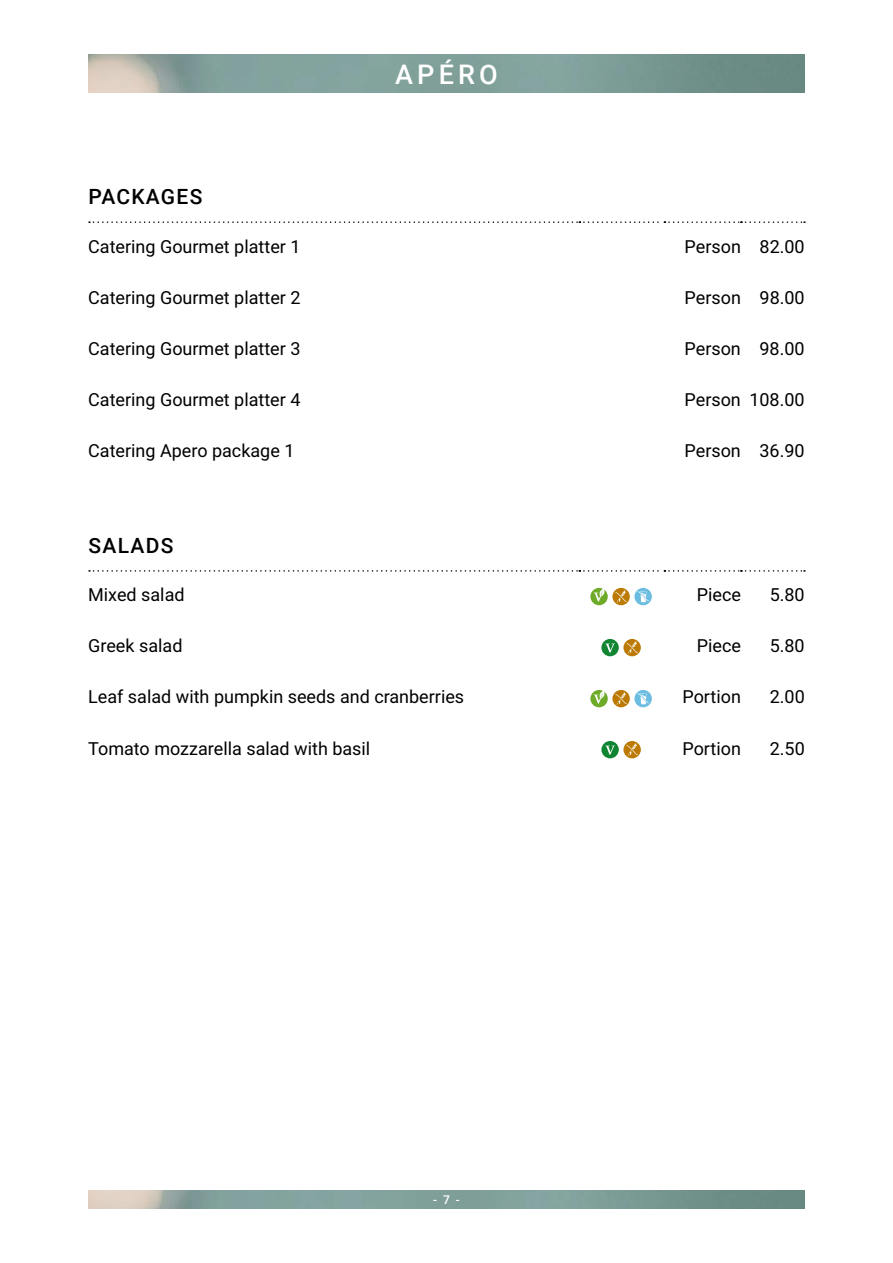
<style>
.page{position:relative;width:893px;height:1263px;background:#fff}
.page>*{position:absolute;margin:0;border:0;box-sizing:border-box;transform-origin:0 0}
.t1{font:500 27px "Roboto";letter-spacing:.155em;color:#fff}
.t2{font:500 21px "Roboto";letter-spacing:.06em;color:#000}
.t3{font:18px "Roboto";color:#000}
.t4{font:500 12px "Roboto";color:#fff}
</style>
<div class="page">
<img style="left:88px;top:1190px;width:717px;height:18px">
<img style="left:88px;top:55px;width:717px;height:38px">
<svg style="left:89px;top:221px;width:716px;height:2px"></svg>
<svg style="left:89px;top:570px;width:716px;height:2px"></svg>
<svg style="left:590px;top:588px;width:18px;height:17px"></svg>
<svg style="left:594px;top:588px;width:11px;height:13px"></svg>
<svg style="left:612px;top:588px;width:18px;height:17px"></svg>
<svg style="left:615px;top:590px;width:12px;height:13px"></svg>
<svg style="left:634px;top:588px;width:18px;height:17px"></svg>
<svg style="left:637px;top:591px;width:12px;height:11px"></svg>
<div style="left:601px;top:639px;width:18px;height:17px;background:#118532;border-radius:50%"></div>
<svg style="left:605px;top:643px;width:10px;height:9px"></svg>
<svg style="left:623px;top:639px;width:18px;height:17px"></svg>
<svg style="left:626px;top:641px;width:12px;height:13px"></svg>
<div style="left:590px;top:690px;width:18px;height:17px;background:#6eab28;border-radius:50%"></div>
<svg style="left:594px;top:691px;width:11px;height:12px"></svg>
<svg style="left:612px;top:690px;width:18px;height:17px"></svg>
<svg style="left:615px;top:692px;width:12px;height:13px"></svg>
<svg style="left:634px;top:690px;width:18px;height:17px"></svg>
<svg style="left:637px;top:693px;width:12px;height:11px"></svg>
<div style="left:601px;top:741px;width:18px;height:17px;background:#118532;border-radius:50%"></div>
<svg style="left:605px;top:745px;width:10px;height:9px"></svg>
<svg style="left:623px;top:741px;width:18px;height:17px"></svg>
<svg style="left:626px;top:743px;width:12px;height:13px"></svg>
<h1 class="t1" style="left:395px;top:55px;width:104px">APÉRO</h1>
<p class="t2" style="left:89px;top:182px;width:115px">PACKAGES</p>
<p class="t3" style="left:88px;top:234px;width:214px">Catering Gourmet platter 1</p>
<p class="t3" style="left:685px;top:234px;width:122px">Person 82.00</p>
<p class="t3" style="left:88px;top:285px;width:214px">Catering Gourmet platter 2</p>
<p class="t3" style="left:685px;top:285px;width:122px">Person 98.00</p>
<p class="t3" style="left:88px;top:336px;width:214px">Catering Gourmet platter 3</p>
<p class="t3" style="left:685px;top:336px;width:122px">Person 98.00</p>
<p class="t3" style="left:88px;top:387px;width:214px">Catering Gourmet platter 4</p>
<p class="t3" style="left:684px;top:387px;width:122px">Person 108.00</p>
<p class="t3" style="left:88px;top:438px;width:208px">Catering Apero package 1</p>
<p class="t3" style="left:684px;top:438px;width:122px">Person 36.90</p>
<p class="t2" style="left:89px;top:531px;width:86px">SALADS</p>
<p class="t3" style="left:88px;top:582px;width:98px">Mixed salad</p>
<p class="t3" style="left:697px;top:582px;width:46px">Piece</p>
<p class="t3" style="left:770px;top:582px;width:37px">5.80</p>
<p class="t3" style="left:88px;top:633px;width:96px">Greek salad</p>
<p class="t3" style="left:697px;top:633px;width:46px">Piece</p>
<p class="t3" style="left:770px;top:633px;width:37px">5.80</p>
<p class="t3" style="left:88px;top:684px;width:377px">Leaf salad with pumpkin seeds and cranberries</p>
<p class="t3" style="left:682px;top:684px;width:60px">Portion</p>
<p class="t3" style="left:770px;top:684px;width:37px">2.00</p>
<p class="t3" style="left:88px;top:735px;width:284px">Tomato mozzarella salad with basil</p>
<p class="t3" style="left:682px;top:735px;width:60px">Portion</p>
<p class="t3" style="left:770px;top:735px;width:37px">2.50</p>
<p class="t4" style="left:433px;top:1191px;width:28px">- 7 -</p>
</div>
